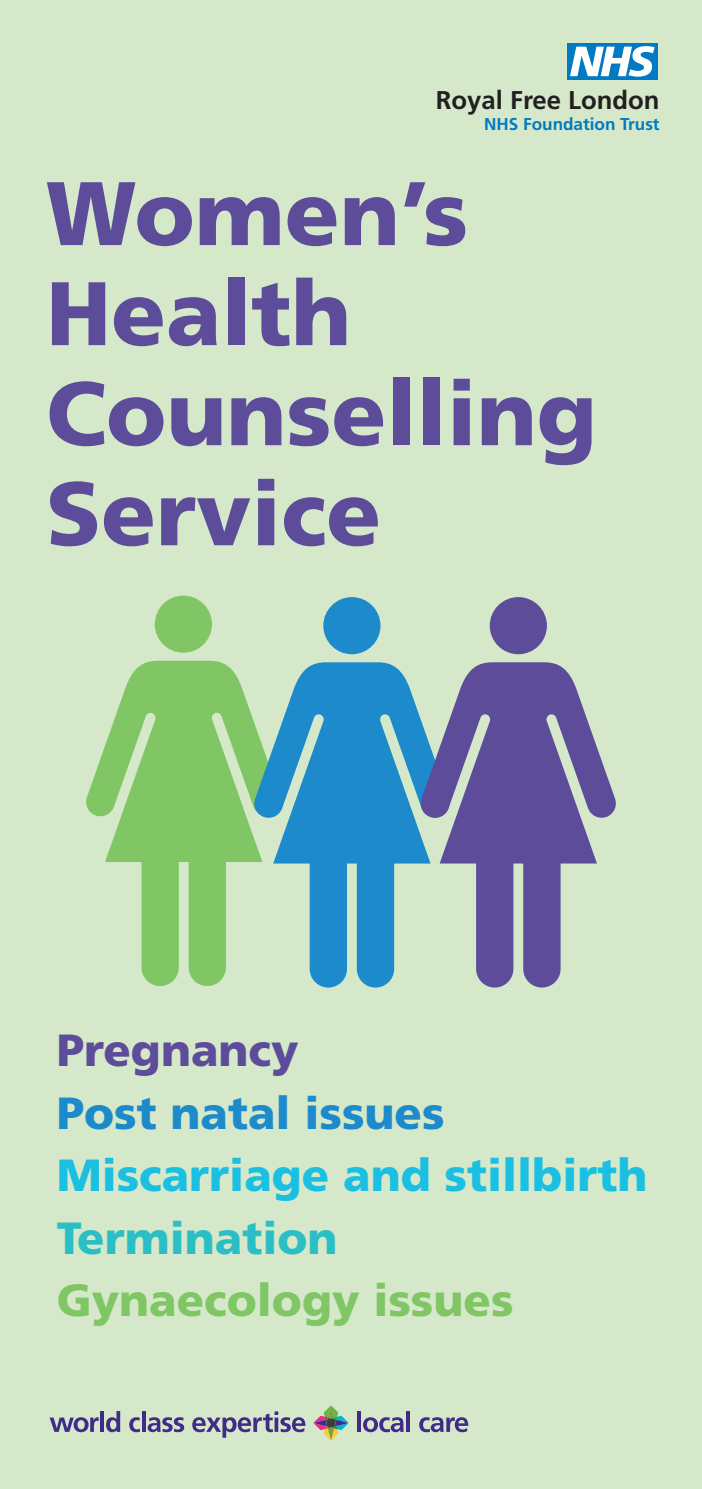
<style>
.page{position:relative;width:702px;height:1489px;background:#fff}
.page>*{position:absolute;margin:0;border:0;box-sizing:border-box;transform-origin:0 0}
.t1{font:900 90px/100px "Frutiger";color:#5d4c99}
.t2{font:900 45px "Frutiger";color:#1abfe2}
.t3{font:900 45px "Frutiger";color:#81c665}
.t4{font:900 45px "Frutiger";color:#1c8acb}
.t5{font:900 45px "Frutiger";color:#2bbec5}
.t6{font:900 45px "Frutiger";color:#5d4c99}
.t7{font:700 25.75px "Frutiger";color:#231f20}
.t8{font:700 17.25px "Frutiger";color:#007ac2}
</style>
<div class="page">
<div style="left:0;top:0;width:702px;height:1488px;background:#d5e9ca"></div>
<div style="left:155px;top:595px;width:57px;height:57px;background:#81c665;border-radius:50%"></div>
<svg style="left:86px;top:660px;width:166px;height:326px;fill:#81c665"></svg>
<div style="left:323px;top:597px;width:57px;height:57px;background:#1c8acb;border-radius:50%"></div>
<svg style="left:252px;top:662px;width:167px;height:325px;fill:#1c8acb"></svg>
<div style="left:489px;top:597px;width:58px;height:57px;background:#5d4c99;border-radius:50%"></div>
<svg style="left:419px;top:662px;width:197px;height:325px;fill:#5d4c99"></svg>
<div style="left:567px;top:43px;width:91px;height:37px;background:#007ac2"></div>
<svg style="left:570px;top:46px;width:84px;height:31px"></svg>
<svg style="left:313px;top:1405px;width:35px;height:34px"></svg>
<svg style="left:50px;top:1417px;width:49px;height:14px"></svg>
<hr style="left:100px;top:1410px;width:4px;height:21px;background:#402b89">
<svg style="left:106px;top:1411px;width:14px;height:20px"></svg>
<svg style="left:129px;top:1417px;width:11px;height:14px"></svg>
<hr style="left:142px;top:1410px;width:3px;height:21px;background:#402b89">
<svg style="left:148px;top:1417px;width:36px;height:14px"></svg>
<svg style="left:192px;top:1411px;width:113px;height:26px"></svg>
<hr style="left:357px;top:1410px;width:4px;height:21px;background:#402b89">
<svg style="left:363px;top:1417px;width:40px;height:14px"></svg>
<hr style="left:406px;top:1410px;width:4px;height:21px;background:#402b89">
<svg style="left:419px;top:1417px;width:49px;height:14px"></svg>
<p class="t7" style="left:436px;top:85px;width:225px">Royal Free London</p>
<p class="t8" style="left:484px;top:114px;width:177px">NHS Foundation Trust</p>
<p class="t1" style="left:46px;top:162px;width:552px">Women’s<br>Health<br>Counselling<br>Service</p>
<p class="t6" style="left:57px;top:1022px;width:243px">Pregnancy</p>
<p class="t4" style="left:57px;top:1085px;width:389px">Post natal issues</p>
<p class="t2" style="left:57px;top:1147px;width:592px">Miscarriage and stillbirth</p>
<p class="t5" style="left:57px;top:1210px;width:282px">Termination</p>
<p class="t3" style="left:57px;top:1272px;width:458px">Gynaecology issues</p>
</div>
